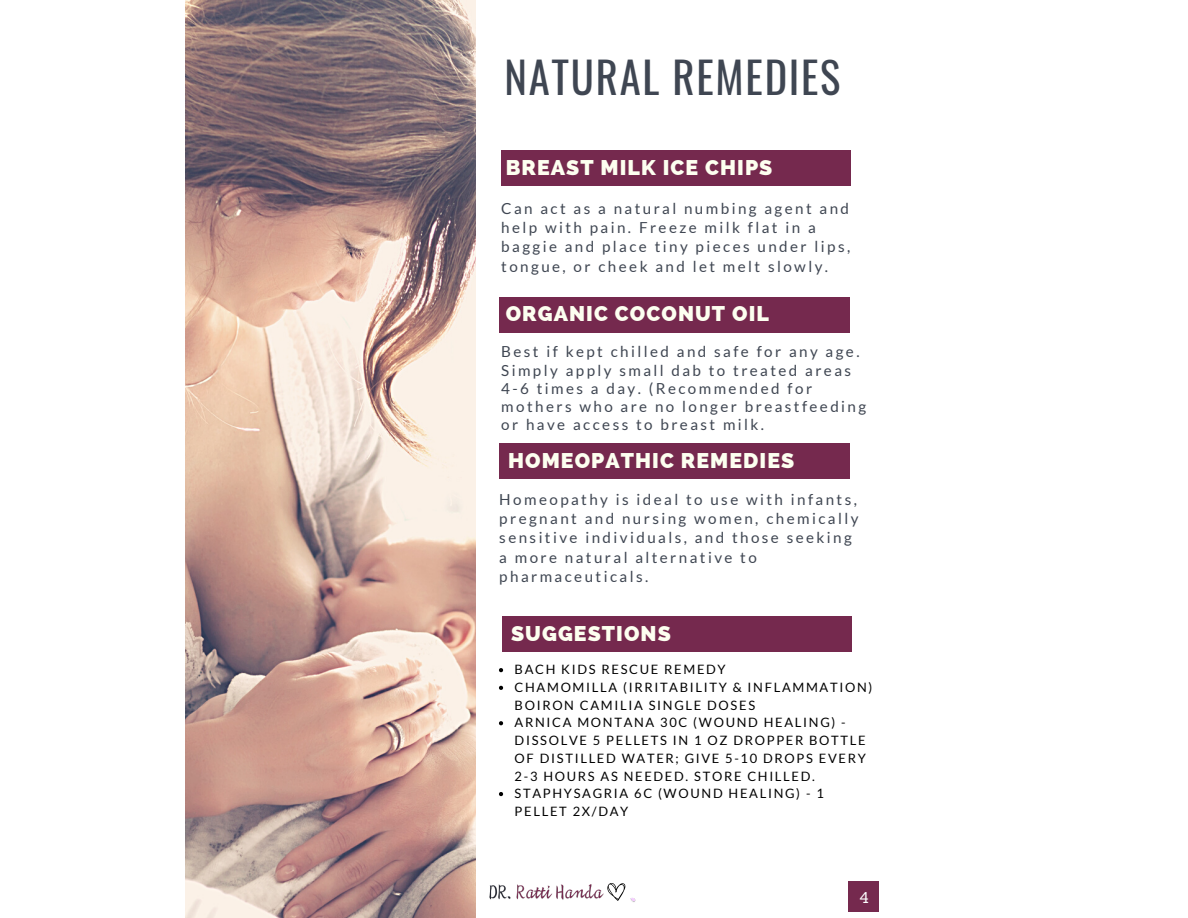
<style>
.page{position:relative;width:1188px;height:918px;background:#fff}
.page>*{position:absolute;margin:0;border:0;box-sizing:border-box;transform-origin:0 0}
.t1{font:42.75px "Oswald";letter-spacing:.04em;color:#3f4652}
.t2{font:800 21.3px "Raleway";letter-spacing:.05em;color:#fdfff0}
.t3{font:15.3px "Sanchez";color:#fff}
.t4{font:15.15px/19.4px "Lato";letter-spacing:.16em;color:#3f4652}
.t5{font:12.9px/17.7px "Lato";letter-spacing:.13em;color:#000}
</style>
<div class="page">
<img style="left:185px;top:0;width:290px;height:918px">
<div style="left:501px;top:151px;width:350px;height:34px;background:#75294e"></div>
<svg style="left:499px;top:668px;width:4px;height:4px"></svg>
<svg style="left:499px;top:686px;width:4px;height:4px"></svg>
<svg style="left:499px;top:721px;width:4px;height:4px"></svg>
<svg style="left:499px;top:792px;width:4px;height:4px"></svg>
<div style="left:499px;top:297px;width:350px;height:35px;background:#75294e"></div>
<div style="left:499px;top:444px;width:350px;height:35px;background:#75294e"></div>
<div style="left:502px;top:617px;width:350px;height:35px;background:#75294e"></div>
<div style="left:848px;top:881px;width:30px;height:30px;background:#75294e"></div>
<img style="left:489px;top:884px;width:115px;height:16px">
<img style="left:630px;top:898px;width:6px;height:4px">
<svg style="left:607px;top:883px;width:18px;height:18px"></svg>
<p class="t1" style="left:505px;top:44px;width:337px">NATURAL REMEDIES</p>
<p class="t2" style="left:506px;top:155px;width:268px">BREAST MILK ICE CHIPS</p>
<p class="t4" style="left:501px;top:198px;width:351px">Can act as a natural numbing agent and help with pain. Freeze milk flat in a baggie and place tiny pieces under lips, tongue, or cheek and let melt slowly.</p>
<p class="t2" style="left:506px;top:301px;width:265px">ORGANIC COCONUT OIL</p>
<p class="t4" style="left:501px;top:342px;width:367px;line-height:18.3px">Best if kept chilled and safe for any age.<br>Simply apply small dab to treated areas 4-6 times a day. (Recommended for mothers who are no longer breastfeeding or have access to breast milk.</p>
<p class="t2" style="left:508px;top:448px;width:288px">HOMEOPATHIC REMEDIES</p>
<p class="t4" style="left:499px;top:489px;width:361px">Homeopathy is ideal to use with infants, pregnant and nursing women, chemically sensitive individuals, and those seeking a more natural alternative to pharmaceuticals.</p>
<p class="t2" style="left:511px;top:621px;width:161px">SUGGESTIONS</p>
<p class="t5" style="left:515px;top:660px;width:213px">BACH KIDS RESCUE REMEDY</p>
<p class="t5" style="left:515px;top:678px;width:359px">CHAMOMILLA (IRRITABILITY &amp; INFLAMMATION)<br>BOIRON CAMILIA SINGLE DOSES</p>
<p class="t5" style="left:515px;top:714px;width:353px">ARNICA MONTANA 30C (WOUND HEALING) - DISSOLVE 5 PELLETS IN 1 OZ DROPPER BOTTLE OF DISTILLED WATER; GIVE 5-10 DROPS EVERY 2-3 HOURS AS NEEDED. STORE CHILLED.</p>
<p class="t5" style="left:515px;top:784px;width:311px">STAPHYSAGRIA 6C (WOUND HEALING) - 1<br>PELLET 2X/DAY</p>
<p class="t3" style="left:859px;top:887px;width:11px">4</p>
</div>
